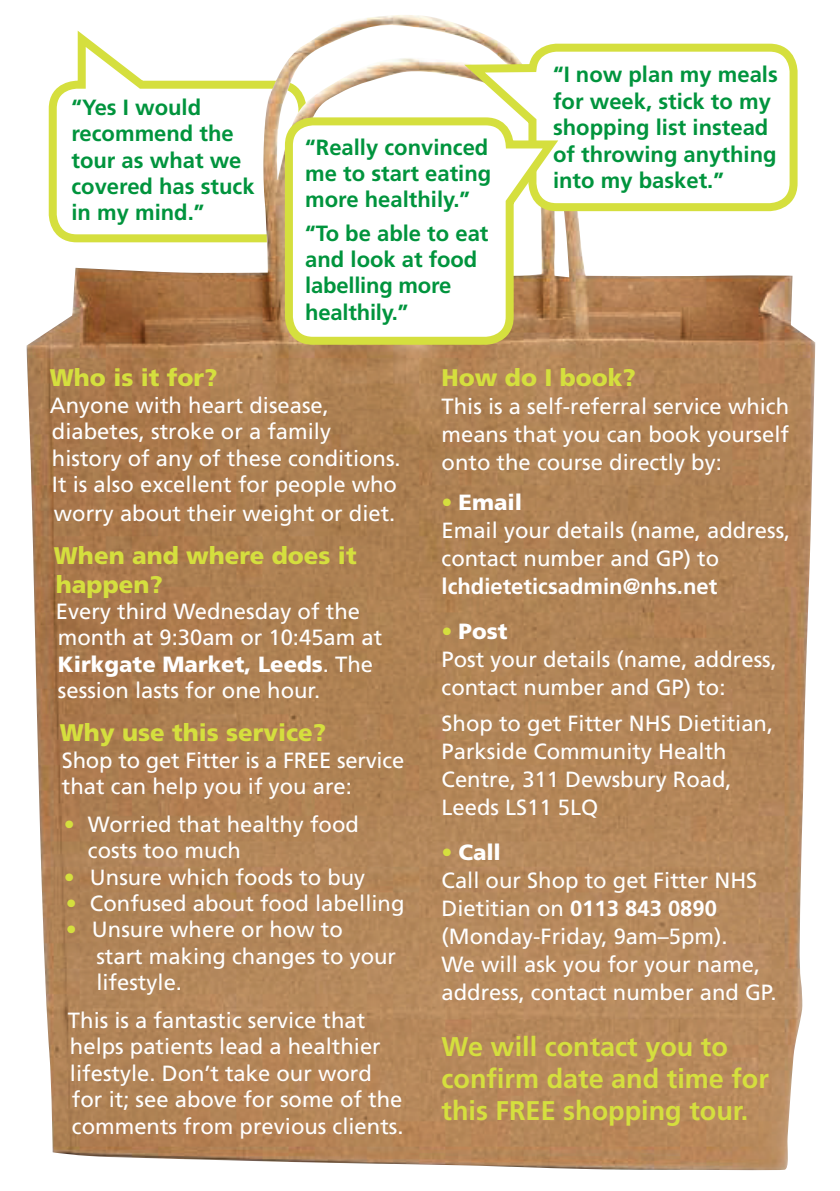
<style>
.page{position:relative;width:840px;height:1191px;background:#fff}
.page>*{position:absolute;margin:0;border:0;box-sizing:border-box;transform-origin:0 0}
.t1{font:700 27px/32.4px "Frutiger";color:#d5df3e}
.t2{font:900 24px/28.8px "Frutiger";color:#d5df3e}
.t3{font:22px/26.4px "Frutiger";color:#fff}
.t4{font:700 22px/26.4px "Frutiger";color:#00943d}
.t5{font:900 22px "Frutiger";color:#fff}
.s1{font-weight:900}
.s2{color:#d5df3e}
.s3{font-weight:400;color:#d5df3e}
.s4{font-weight:700}
</style>
<div class="page">
<img style="left:27px;top:15px;width:787px;height:1155px">
<svg style="left:453px;top:40px;width:348px;height:175px"></svg>
<div style="left:289px;top:121px;width:220px;height:220px;background:#fff;border-radius:24px"></div>
<div style="left:285px;top:117px;width:228px;height:228px;border:8px solid #d5df3e;border-radius:24px"></div>
<p class="t4" style="left:71px;top:94px;width:184px">“Yes I would recommend the tour as what we covered has stuck in my mind.”</p>
<p class="t4" style="left:305px;top:134px;width:187px">“Really convinced me to start eating more healthily.”</p>
<p class="t4" style="left:305px;top:221px;width:185px">“To be able to eat and look at food labelling more healthily.”</p>
<p class="t4" style="left:552px;top:61px;width:226px">“I now plan my meals for week, stick to my shopping list instead of throwing anything into my basket.”</p>
<p class="t2" style="left:50px;top:363px;width:169px">Who is it for?</p>
<p class="t3" style="left:50px;top:392px;width:352px">Anyone with heart disease, diabetes, stroke or a family history of any of these conditions.<br>It is also excellent for people who</p>
<p class="t3" style="left:54px;top:500px;width:343px">worry about their weight or diet.</p>
<p class="t2" style="left:54px;top:540px;width:304px">When and where does it happen?</p>
<p class="t3" style="left:56px;top:598px;width:328px">Every third Wednesday of the month at 9:30am or 10:45am at<br><span class="s1">Kirkgate Market, Leeds</span>. The session lasts for one hour.</p>
<p class="t2" style="left:60px;top:718px;width:268px">Why use this service?</p>
<p class="t3" style="left:62px;top:746px;width:343px">Shop to get Fitter is a FREE service that can help you if you are:</p>
<p class="t3" style="left:88px;top:810px;width:272px;text-indent:-24px"><span class="s2">•</span> Worried that healthy food costs too much</p>
<p class="t3" style="left:64px;top:863px;width:303px"><span class="s2">•</span> Unsure which foods to buy</p>
<p class="t3" style="left:66px;top:890px;width:340px"><span class="s2">•</span> Confused about food labelling</p>
<p class="t3" style="left:96px;top:916px;width:301px;text-indent:-30px"><span class="s2">•</span> Unsure where or how to<br>start making changes to your lifestyle.</p>
<p class="t3" style="left:68px;top:1007px;width:337px">This is a fantastic service that helps patients lead a healthier lifestyle. Don’t take our word for it; see above for some of the comments from previous clients.</p>
<p class="t2" style="left:441px;top:363px;width:196px">How do I book?</p>
<p class="t3" style="left:441px;top:392px;width:349px;line-height:28px;text-align:justify">This is a self-referral service which means that you can book yourself onto the course directly by:</p>
<p class="t5" style="left:441px;top:489px;width:82px"><span class="s3">•</span> Email</p>
<p class="t3" style="left:441px;top:516px;width:350px;line-height:28px">Email your details (name, address, contact number and GP) to <span class="s4">lchdieteticsadmin@nhs.net</span></p>
<p class="t5" style="left:441px;top:618px;width:67px"><span class="s3">•</span> Post</p>
<p class="t3" style="left:441px;top:645px;width:336px;line-height:28px">Post your details (name, address, contact number and GP) to:</p>
<p class="t3" style="left:441px;top:709px;width:333px;line-height:28px">Shop to get Fitter NHS Dietitian,<br>Parkside Community Health<br>Centre, 311 Dewsbury Road,<br>Leeds LS11 5LQ</p>
<p class="t5" style="left:441px;top:839px;width:61px"><span class="s3">•</span> Call</p>
<p class="t3" style="left:441px;top:866px;width:336px;line-height:28px">Call our Shop to get Fitter NHS<br>Dietitian on <span class="s4">0113 843 0890 </span>(Monday-Friday, 9am–5pm).<br>We will ask you for your name, address, contact number and GP.</p>
<p class="t1" style="left:441px;top:1029px;width:329px">We will contact you to confirm date and time for this FREE shopping tour.</p>
</div>
